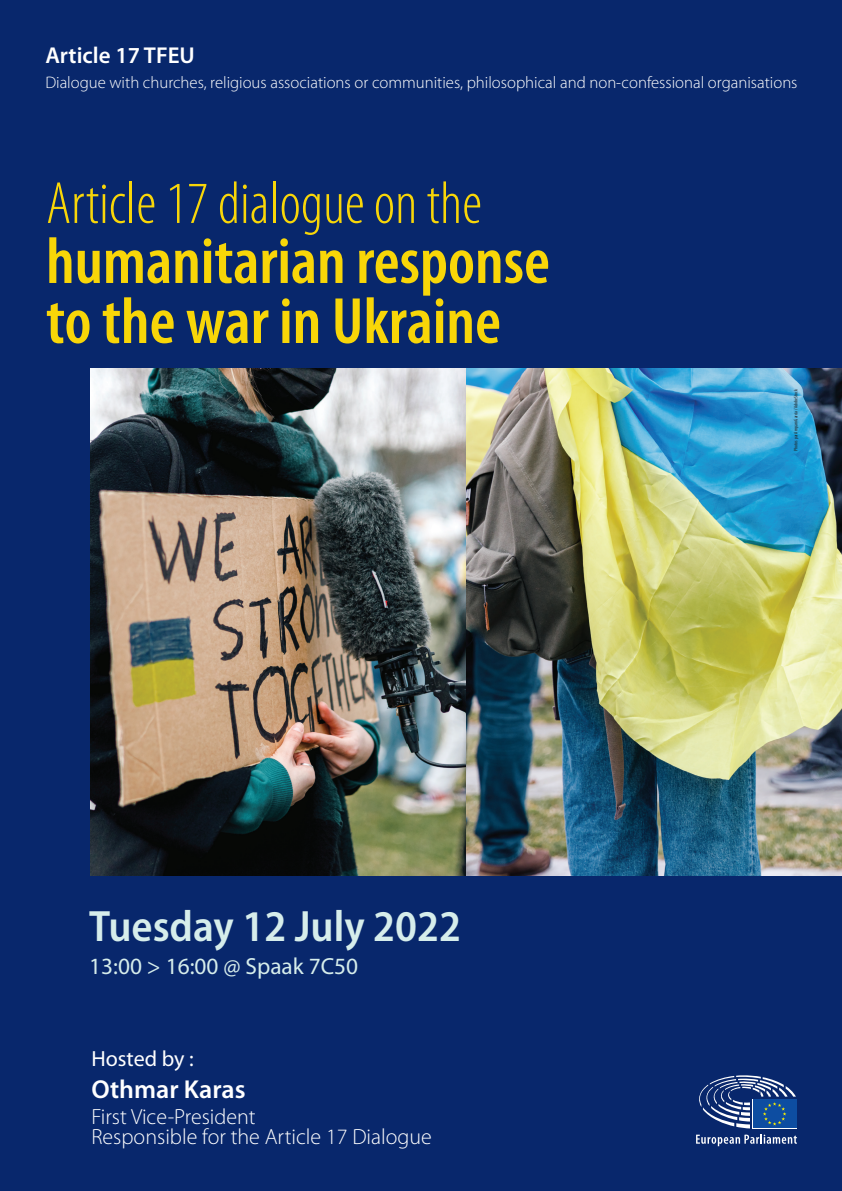
<style>
.page{position:relative;width:842px;height:1191px;background:#08276c}
.page>*{position:absolute;margin:0;border:0;box-sizing:border-box;transform-origin:0 0}
.t1{font:600 condensed 66px/60px "Myriad Pro";color:#f8d608}
.t2{font:300 condensed 60px "Myriad Pro";color:#f8d608}
.t3{font:600 semi-condensed 44.1px "Myriad Pro";color:#d6edeb}
.t4{font:600 26px "Myriad Pro";color:#fff}
.t5{font:23.3px "Myriad Pro";color:#d6edeb}
.t6{font:600 23px "Myriad Pro";color:#fff}
.t7{font:300 22px/20px "Myriad Pro";color:#fff}
.t8{font:22px "Myriad Pro";color:#fff}
.t9{font:300 16.8px "Myriad Pro";color:#fff}
.t10{font:condensed 5px "Myriad Pro";color:#231f20}
</style>
<div class="page">
<img style="left:91px;top:368px;width:375px;height:507px">
<img style="left:466px;top:368px;width:376px;height:507px">
<svg style="left:696px;top:1134px;width:101px;height:12px"></svg>
<div style="left:752px;top:1098px;width:45px;height:30px;background:#0d4da1"></div>
<svg style="left:699px;top:1075px;width:97px;height:53px"></svg>
<p class="t6" style="left:45px;top:42px;width:151px">Article 17 TFEU</p>
<p class="t9" style="left:45px;top:73px;width:754px">Dialogue with churches, religious associations or communities, philosophical and non-confessional organisations</p>
<p class="t2" style="left:46px;top:171px;width:437px">Article 17 dialogue on the</p>
<p class="t1" style="left:46px;top:232px;width:505px">humanitarian response to the war in Ukraine</p>
<p class="t3" style="left:89px;top:901px;width:373px">Tuesday 12 July 2022</p>
<p class="t5" style="left:89px;top:953px;width:270px">13:00 &gt; 16:00 @ Spaak 7C50</p>
<p class="t8" style="left:91px;top:1047px;width:104px">Hosted by :</p>
<p class="t4" style="left:91px;top:1075px;width:156px">Othmar Karas</p>
<p class="t7" style="left:91px;top:1106px;width:342px">First Vice-President<br>Responsible for the Article 17 Dialogue</p>
<p class="t10" style="left:793px;top:451px;width:63px;rotate:-90deg">Photos par Amparo Garcia / Adobe Stock</p>
</div>
